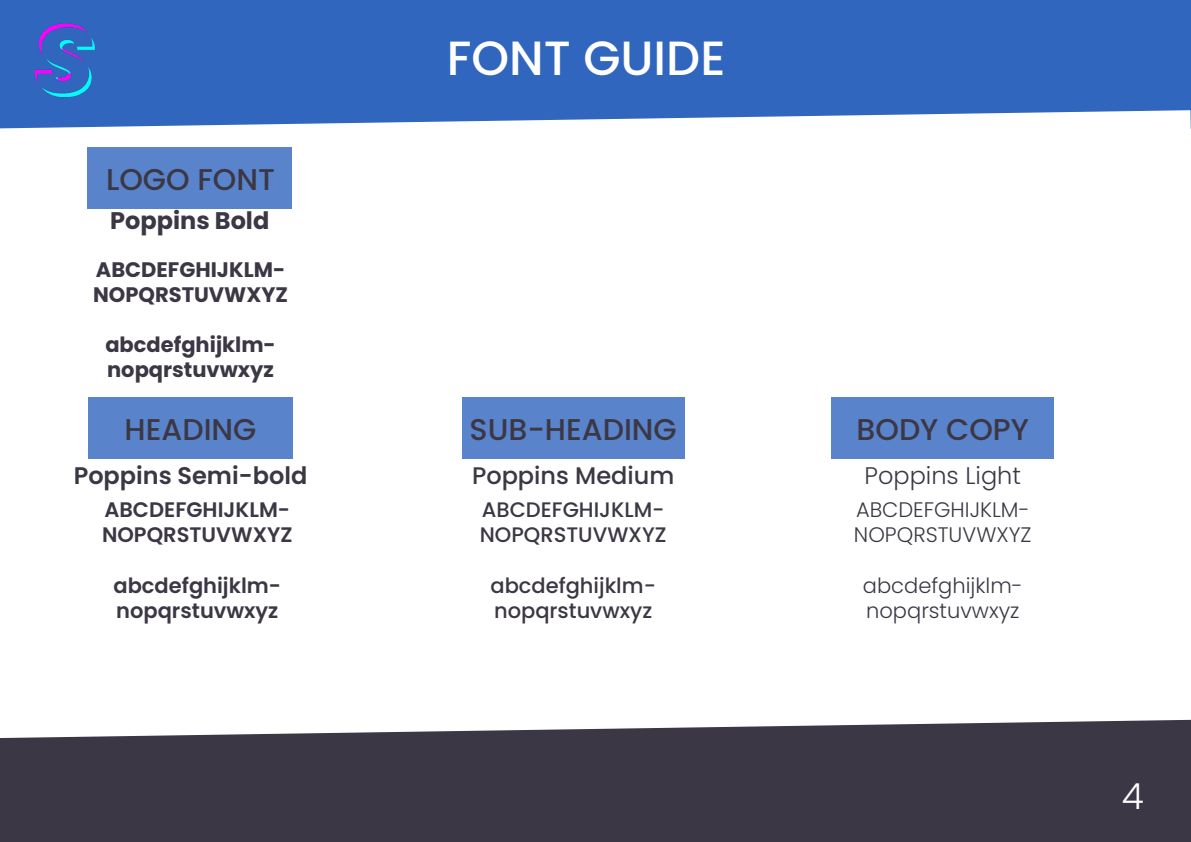
<style>
.page{position:relative;width:1191px;height:842px;background:#fff}
.page>*{position:absolute;margin:0;border:0;box-sizing:border-box;transform-origin:0 0}
.t1{font:500 48px "Poppins";color:#fff}
.t2{font:300 36px "Poppins";color:#fff}
.t3{font:500 30px "Poppins";color:#3c3744}
.t4{font:600 24px "Poppins";color:#3c3744}
.t5{font:500 24px "Poppins";color:#3c3744}
.t6{font:300 24px "Poppins";color:#3c3744}
.t7{font:700 24px "Poppins";color:#3c3744}
.t8{font:700 21px/25.2px "Poppins";color:#3c3744}
.t9{font:600 21px/25.2px "Poppins";color:#3c3744}
.t10{font:500 21px/25.2px "Poppins";color:#3c3744}
.t11{font:300 21px/25.2px "Poppins";color:#3c3744}
</style>
<div class="page">
<svg style="left:0;top:0;width:1188px;height:129px;background:#4172c3"></svg>
<svg style="left:1188px;top:0;width:3px;height:129px"></svg>
<svg style="left:0;top:720px;width:1188px;height:122px;background:#4a4652"></svg>
<svg style="left:1188px;top:720px;width:3px;height:122px"></svg>
<img style="left:0;top:0;width:128px;height:121px">
<div style="left:87px;top:147px;width:204px;height:61px;background:#5984cb"></div>
<div style="left:88px;top:397px;width:204px;height:62px;background:#5984cb"></div>
<div style="left:462px;top:397px;width:222px;height:62px;background:#5984cb"></div>
<div style="left:831px;top:397px;width:222px;height:62px;background:#5984cb"></div>
<h3 class="t3" style="left:106px;top:162px;width:170px">LOGO FONT</h3>
<p class="t7" style="left:110px;top:207px;width:161px">Poppins Bold</p>
<p class="t8" style="left:93px;top:257px;width:196px">ABCDEFGHIJKLM-<br>NOPQRSTUVWXYZ</p>
<p class="t8" style="left:105px;top:332px;width:172px">abcdefghijklm&shy;nopqrstuvwxyz</p>
<h1 class="t1" style="left:447px;top:30px;width:280px">FONT GUIDE</h1>
<h3 class="t3" style="left:125px;top:412px;width:133px">HEADING</h3>
<h3 class="t3" style="left:469px;top:412px;width:209px">SUB-HEADING</h3>
<h3 class="t3" style="left:856px;top:412px;width:174px">BODY COPY</h3>
<p class="t4" style="left:74px;top:461px;width:235px">Poppins Semi-bold</p>
<p class="t5" style="left:472px;top:461px;width:204px">Poppins Medium</p>
<p class="t6" style="left:864px;top:461px;width:158px">Poppins Light</p>
<p class="t9" style="left:102px;top:497px;width:192px">ABCDEFGHIJKLM-<br>NOPQRSTUVWXYZ</p>
<p class="t9" style="left:113px;top:573px;width:169px">abcdefghijklm&shy;nopqrstuvwxyz</p>
<p class="t10" style="left:480px;top:497px;width:188px">ABCDEFGHIJKLM-<br>NOPQRSTUVWXYZ</p>
<p class="t10" style="left:490px;top:573px;width:167px">abcdefghijklm&shy;nopqrstuvwxyz</p>
<p class="t11" style="left:854px;top:497px;width:179px">ABCDEFGHIJKLM-<br>NOPQRSTUVWXYZ</p>
<p class="t11" style="left:863px;top:573px;width:161px">abcdefghijklm&shy;nopqrstuvwxyz</p>
<h2 class="t2" style="left:1122px;top:776px;width:24px">4</h2>
</div>
